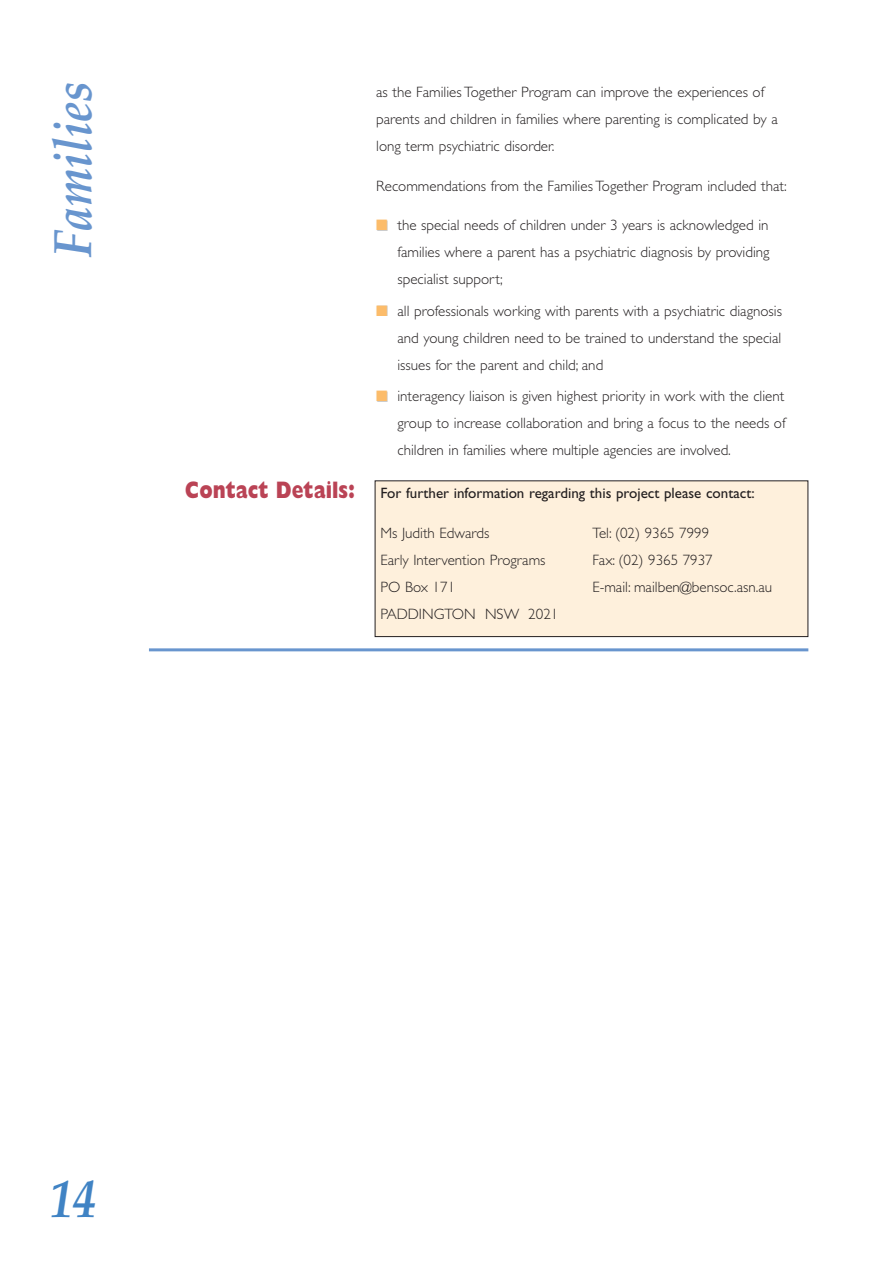
<style>
.page{position:relative;width:893px;height:1263px;background:#fff}
.page>*{position:absolute;margin:0;border:0;box-sizing:border-box;transform-origin:0 0}
.t1{font:italic 700 54px "Palatino";color:#6895ce;scale:.85 1}
.t2{font:italic 700 54px "Palatino";color:#4083c4;scale:.85 1}
.t3{font:800 24px "Gill Sans";color:#ba4355;scale:.8 1}
.t4{font:300 15px/27px "Gill Sans";color:#231f20;text-align:justify}
.t5{font:15px "Gill Sans";color:#231f20}
.s1{color:#ccc}
</style>
<div class="page">
<div style="left:375px;top:481px;width:432px;height:155px;background:#fef0dc"></div>
<div style="left:375px;top:480px;width:433px;height:157px;border:1px solid #231f20"></div>
<hr style="left:149px;top:648px;width:659px;height:3px;background:#6895ce">
<h1 class="t1" style="left:52px;top:257px;width:208px;rotate:-90deg">Families</h1>
<h2 class="t3" style="left:185px;top:482px;width:215px">Contact Details:</h2>
<p class="t4" style="left:376px;top:80px;width:403px;text-align:left">as the Families Together Program can improve the experiences of parents and children in families where parenting is complicated by a long term psychiatric disorder.</p>
<p class="t4" style="left:376px;top:174px;width:412px">Recommendations from the Families Together Program included that:</p>
<p class="t4" style="left:397px;top:213px;width:373px;text-indent:-21px"><span class="s1">■</span> the special needs of children under 3 years is acknowledged in families where a parent has a psychiatric diagnosis by providing specialist support;</p>
<p class="t4" style="left:397px;top:299px;width:386px;text-indent:-21px"><span class="s1">■</span> all professionals working with parents with a psychiatric diagnosis and young children need to be trained to understand the special issues for the parent and child; and</p>
<p class="t4" style="left:397px;top:384px;width:390px;text-indent:-21px"><span class="s1">■</span> interagency liaison is given highest priority in work with the client group to increase collaboration and bring a focus to the needs of children in families where multiple agencies are involved.</p>
<p class="t5" style="left:380px;top:488px;width:375px">For further information regarding this project please contact:</p>
<p class="t4" style="left:380px;top:521px;width:111px">Ms Judith Edwards</p>
<p class="t4" style="left:592px;top:521px;width:118px">Tel: (02) 9365 7999</p>
<p class="t4" style="left:380px;top:548px;width:167px">Early Intervention Programs</p>
<p class="t4" style="left:592px;top:548px;width:122px">Fax: (02) 9365 7937</p>
<p class="t4" style="left:380px;top:575px;width:76px">PO Box 171</p>
<p class="t4" style="left:592px;top:575px;width:181px">E-mail: mailben@bensoc.asn.au</p>
<p class="t4" style="left:380px;top:602px;width:179px">PADDINGTON NSW 2021</p>
<h1 class="t2" style="left:50px;top:1178px;width:55px">14</h1>
</div>
